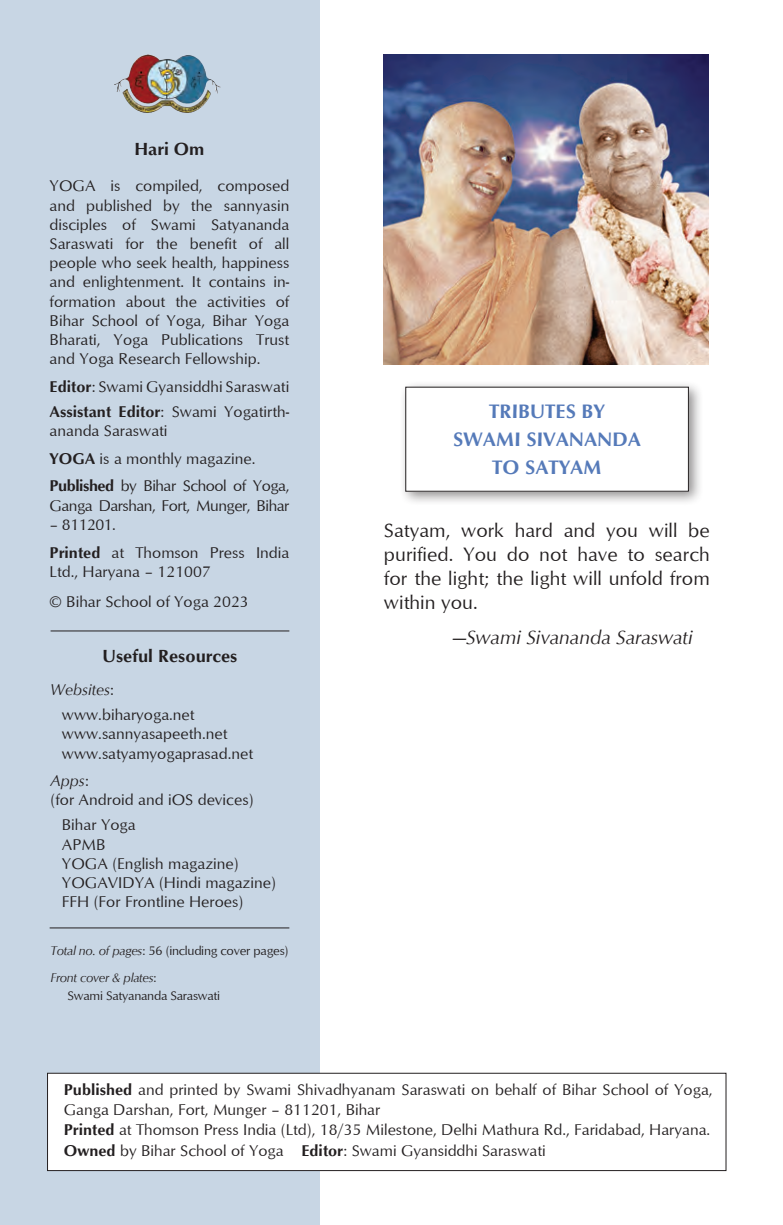
<style>
.page{position:relative;width:783px;height:1225px;background:#fff}
.page>*{position:absolute;margin:0;border:0;box-sizing:border-box;transform-origin:0 0}
.guides_body_text{font:20px/24px "Optimum";color:#231f20;text-align:justify}
.t1{font:700 20px/28px "Optimum";color:#557ab9;text-align:center}
.guides_ref{font:italic 20px "Optimum";color:#231f20}
.t2{font:700 18px "Optimum";color:#231f20}
.t3{font:16px/19.2px "Optimum";color:#231f20}
.t4{font:16px/19.2px "Optimum";letter-spacing:-.03em;color:#231f20}
.t5{font:italic 16px "Optimum";color:#231f20}
.t6{font:13px "Optimum";letter-spacing:-.02em;color:#231f20}
.t7{font:italic 13px "Optimum";letter-spacing:-.02em;color:#231f20}
.s1{font-weight:700}
.s2{font-style:normal}
.s3{font-style:italic}
</style>
<div class="page">
<div style="left:398px;top:380px;width:305px;height:127px;background:#231f20;opacity:.5"></div>
<div style="left:405px;top:387px;width:283px;height:104px;background:#fff"></div>
<div style="left:0;top:0;width:319px;height:1225px;background:#c8d6e4"></div>
<img style="left:114px;top:55px;width:33px;height:37px">
<div style="left:47px;top:1073px;width:678px;height:97px;background:#fff"></div>
<div style="left:47px;top:1073px;width:679px;height:97px;border:1px solid #231f20"></div>
<img style="left:384px;top:55px;width:324px;height:310px">
<hr style="left:50px;top:927px;width:239px;height:1px;background:#231f20">
<hr style="left:51px;top:630px;width:238px;height:1px;background:#231f20">
<p class="t2" style="left:134px;top:139px;width:72px">Hari Om</p>
<p class="t3" style="left:50px;top:176px;width:241px;text-align:justify">YOGA is compiled, composed and published by the sannyasin disciples of Swami Satyananda Saraswati for the benefit of all people who seek health, happiness and enlightenment. It contains in&shy;formation about the activities of Bihar School of Yoga, Bihar Yoga Bharati, Yoga Publications Trust and Yoga Research Fellowship.</p>
<p class="t3" style="left:50px;top:376px;width:241px"><span class="s1">Editor</span>: Swami Gyansiddhi Saraswati</p>
<p class="t3" style="left:50px;top:401px;width:241px"><span class="s1">Assistant Editor</span>: Swami Yogatirth&shy;ananda Saraswati</p>
<p class="t3" style="left:50px;top:448px;width:207px"><span class="s1">YOGA</span> is a monthly magazine.</p>
<p class="t4" style="left:50px;top:476px;width:241px"><span class="s1">Published</span> by Bihar School of Yoga,<br>Ganga Darshan, Fort, Munger, Bihar</p>
<p class="t3" style="left:50px;top:514px;width:68px">– 811201.</p>
<p class="t3" style="left:50px;top:542px;width:241px"><span class="s1">Printed</span> at Thomson Press India<br>Ltd., Haryana – 121007</p>
<p class="t3" style="left:50px;top:592px;width:200px">© Bihar School of Yoga 2023</p>
<p class="t2" style="left:102px;top:645px;width:136px">Useful Resources</p>
<p class="t5" style="left:51px;top:680px;width:65px">Websites<span class="s2">:</span></p>
<p class="t3" style="left:62px;top:704px;width:134px">www.biharyoga.net</p>
<p class="t3" style="left:62px;top:724px;width:167px">www.sannyasapeeth.net</p>
<p class="t3" style="left:62px;top:743px;width:193px">www.satyamyogaprasad.net</p>
<p class="t5" style="left:51px;top:771px;width:40px">Apps<span class="s2">:</span></p>
<p class="t3" style="left:51px;top:790px;width:204px">(for Android and iOS devices)</p>
<p class="t3" style="left:62px;top:815px;width:75px">Bihar Yoga</p>
<p class="t3" style="left:62px;top:834px;width:45px">APMB</p>
<p class="t3" style="left:62px;top:853px;width:178px">YOGA (English magazine)</p>
<p class="t3" style="left:62px;top:872px;width:215px">YOGAVIDYA (Hindi magazine)</p>
<p class="t3" style="left:62px;top:891px;width:183px">FFH (For Frontline Heroes)</p>
<p class="t6" style="left:51px;top:942px;width:239px"><span class="s3">Total no. of pages</span>: 56 (including cover pages)</p>
<p class="t7" style="left:51px;top:970px;width:107px">Front cover &amp; plates<span class="s2">:</span></p>
<p class="t6" style="left:68px;top:988px;width:154px">Swami Satyananda Saraswati</p>
<p class="t1" style="left:453px;top:396px;width:189px">TRIBUTES BY<br>SWAMI SIVANANDA</p>
<p class="t1" style="left:492px;top:452px;width:111px">TO SATYAM</p>
<p class="guides_body_text" style="left:384px;top:517px;width:327px">Satyam, work hard and you will be purified. You do not have to search for the light; the light will unfold from within you.</p>
<p class="guides_ref" style="left:453px;top:626px;width:241px">—Swami Sivananda Saraswati</p>
<p class="t3" style="left:64px;top:1079px;width:650px"><span class="s1">Published</span> and printed by Swami Shivadhyanam Saraswati on behalf of Bihar School of Yoga,<br>Ganga Darshan, Fort, Munger – 811201, Bihar</p>
<p class="t3" style="left:64px;top:1120px;width:647px"><span class="s1">Printed</span> at Thomson Press India (Ltd), 18/35 Milestone, Delhi Mathura Rd., Faridabad, Haryana.</p>
<p class="t3" style="left:64px;top:1140px;width:483px"><span class="s1">Owned</span> by Bihar School of Yoga <span class="s1">Editor</span>: Swami Gyansiddhi Saraswati</p>
</div>
